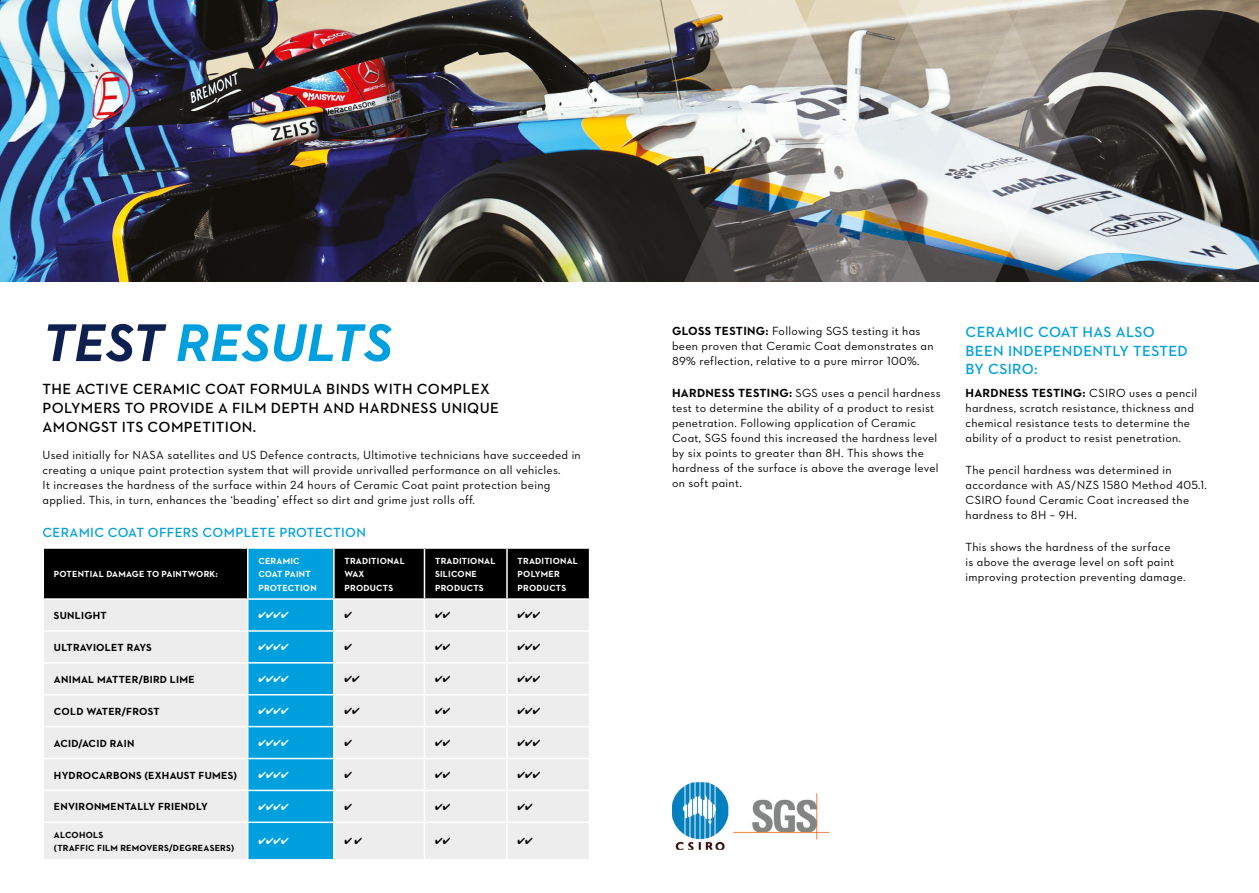
<style>
.page{position:relative;width:1259px;height:893px;background:#fff}
.page>*{position:absolute;margin:0;border:0;box-sizing:border-box;transform-origin:0 0}
.Headings{font:italic 700 54px "Neutraface DJC Text";letter-spacing:.01em;color:#00a0de}
.Sub_heading{font:600 15px/18.8px "Neutraface DJC Text";letter-spacing:.025em;color:#000}
.Sub_heading-2{font:600 15px/18px "Neutraface DJC Text";letter-spacing:.025em;color:#00a0de}
.Sub_heading-3{font:600 13.5px "Neutraface DJC Text";letter-spacing:.025em;color:#00a0de}
.Body{font:12px/15px "Neutraface DJC Text";letter-spacing:.025em;color:#000}
.t1{font:700 10.5px "Neutraface DJC Text";letter-spacing:.025em;color:#000}
.t2{font:700 9px/13.5px "Neutraface DJC Text";letter-spacing:.025em;color:#fff}
.t3{font:700 9px/13.5px "Neutraface DJC Text";letter-spacing:.025em;color:#000}
.t4{font:9px "Zapf Dingbats ITC";color:#fff}
.t5{font:9px "Zapf Dingbats ITC";color:#000}
.s1{color:#0e2050}
.s2{font-weight:700}
</style>
<div class="page">
<img style="left:0;top:0;width:1259px;height:282px">
<img style="left:672px;top:782px;width:56px;height:68px">
<img style="left:733px;top:793px;width:96px;height:47px">
<svg style="left:43px;top:548px;width:546px;height:312px;background:#afc6cf"></svg>
<p class="Headings" style="left:43px;top:308px;width:351px"><span class="s1">TEST</span> RESULTS</p>
<p class="Sub_heading" style="left:43px;top:380px;width:458px">THE ACTIVE CERAMIC COAT FORMULA BINDS WITH COMPLEX<br>POLYMERS TO PROVIDE A FILM DEPTH AND HARDNESS UNIQUE<br>AMONGST ITS COMPETITION.</p>
<p class="Body" style="left:43px;top:448px;width:540px">Used initially for NASA satellites and US Defence contracts, Ultimotive technicians have succeeded in creating a unique paint protection system that will provide unrivalled performance on all vehicles.<br>It increases the hardness of the surface within 24 hours of Ceramic Coat paint protection being applied. This, in turn, enhances the ‘beading’ effect so dirt and grime just rolls off.</p>
<p class="Sub_heading-3" style="left:43px;top:523px;width:325px">CERAMIC COAT OFFERS COMPLETE PROTECTION</p>
<p class="t2" style="left:54px;top:567px;width:165px">POTENTIAL DAMAGE TO PAINTWORK:</p>
<p class="t2" style="left:258px;top:554px;width:60px">CERAMIC<br>COAT PAINT<br>PROTECTION</p>
<p class="t2" style="left:344px;top:554px;width:62px">TRADITIONAL<br>WAX<br>PRODUCTS</p>
<p class="t2" style="left:435px;top:554px;width:62px">TRADITIONAL<br>SILICONE<br>PRODUCTS</p>
<p class="t2" style="left:517px;top:554px;width:62px">TRADITIONAL<br>POLYMER<br>PRODUCTS</p>
<p class="t1" style="left:54px;top:609px;width:54px">SUNLIGHT</p>
<p class="t4" style="left:258px;top:611px;width:32px">✔✔✔✔</p>
<p class="t5" style="left:517px;top:611px;width:24px">✔✔✔</p>
<p class="t1" style="left:54px;top:641px;width:99px">ULTRAVIOLET RAYS</p>
<p class="t4" style="left:258px;top:643px;width:32px">✔✔✔✔</p>
<p class="t5" style="left:517px;top:643px;width:24px">✔✔✔</p>
<p class="t1" style="left:54px;top:673px;width:142px">ANIMAL MATTER/BIRD LIME</p>
<p class="t4" style="left:258px;top:675px;width:32px">✔✔✔✔</p>
<p class="t5" style="left:517px;top:675px;width:24px">✔✔✔</p>
<p class="t1" style="left:54px;top:704px;width:107px">COLD WATER/FROST</p>
<p class="t4" style="left:258px;top:707px;width:32px">✔✔✔✔</p>
<p class="t5" style="left:517px;top:707px;width:24px">✔✔✔</p>
<p class="t1" style="left:54px;top:736px;width:82px">ACID/ACID RAIN</p>
<p class="t4" style="left:258px;top:739px;width:32px">✔✔✔✔</p>
<p class="t5" style="left:517px;top:739px;width:24px">✔✔✔</p>
<p class="t1" style="left:54px;top:768px;width:185px">HYDROCARBONS (EXHAUST FUMES)</p>
<p class="t4" style="left:258px;top:770px;width:32px">✔✔✔✔</p>
<p class="t5" style="left:517px;top:770px;width:24px">✔✔✔</p>
<p class="t1" style="left:54px;top:800px;width:155px">ENVIRONMENTALLY FRIENDLY</p>
<p class="t4" style="left:258px;top:802px;width:32px">✔✔✔✔</p>
<p class="t3" style="left:54px;top:828px;width:182px">ALCOHOLS<br>(TRAFFIC FILM REMOVERS/DEGREASERS)</p>
<p class="t4" style="left:258px;top:837px;width:32px">✔✔✔✔</p>
<p class="Body" style="left:672px;top:323px;width:263px"><span class="s2">GLOSS TESTING:</span> Following SGS testing it has been proven that Ceramic Coat demonstrates an<br>89% reflection, relative to a pure mirror 100%.</p>
<p class="Body" style="left:672px;top:385px;width:270px"><span class="s2">HARDNESS TESTING:</span> SGS uses a pencil hardness test to determine the ability of a product to resist penetration. Following application of Ceramic Coat, SGS found this increased the hardness level by six points to greater than 8H. This shows the hardness of the surface is above the average level on soft paint.</p>
<p class="Body" style="left:965px;top:386px;width:233px"><span class="s2">HARDNESS TESTING:</span> CSIRO uses a pencil hardness, scratch resistance, thickness and chemical resistance tests to determine the ability of a product to resist penetration.</p>
<p class="Sub_heading-2" style="left:965px;top:323px;width:224px">CERAMIC COAT HAS ALSO<br>BEEN INDEPENDENTLY TESTED<br>BY CSIRO:</p>
<p class="Body" style="left:965px;top:463px;width:243px">The pencil hardness was determined in accordance with AS/NZS 1580 Method 405.1.<br>CSIRO found Ceramic Coat increased the hardness to 8H – 9H.</p>
<p class="Body" style="left:965px;top:540px;width:221px">This shows the hardness of the surface<br>is above the average level on soft paint improving protection preventing damage.</p>
</div>
